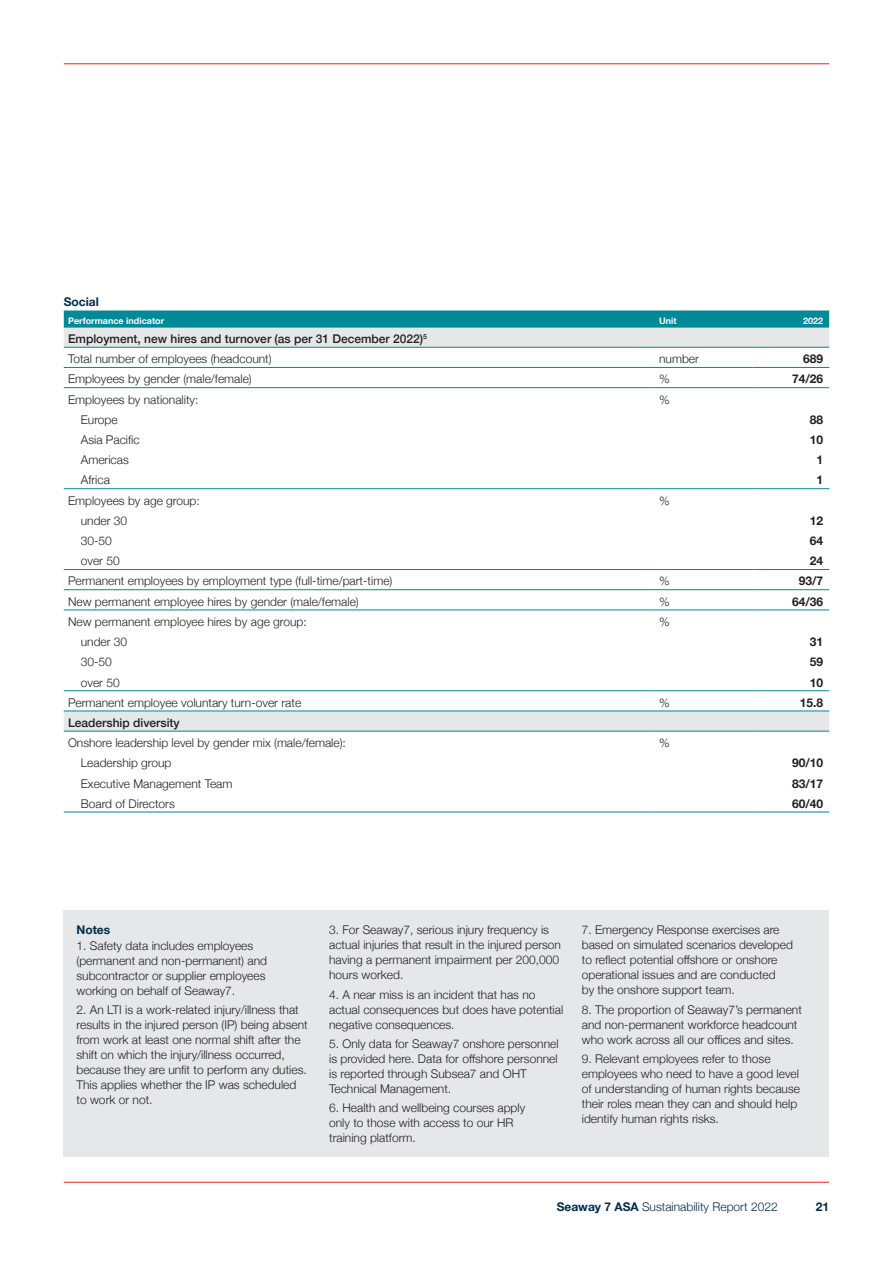
<style>
.page{position:relative;width:893px;height:1263px;background:#fff}
.page>*{position:absolute;margin:0;border:0;box-sizing:border-box;transform-origin:0 0}
.Bodytext{font:300 12px/15px "Helvetica Neue";color:#231f20}
.T-Text{font:300 12px "Helvetica Neue";color:#231f20}
.T-Text-Indent{font:300 12px "Helvetica Neue";color:#231f20}
.T-Text_bold{font:500 12px "Helvetica Neue";color:#231f20}
.T-Figure-Bold{font:700 12px "Helvetica Neue";color:#231f20}
.t1{font:300 12px "Helvetica Neue";color:#002b49}
.Heading_1_Space_Afte{font:700 12px "Helvetica Neue";color:#002b49}
.Heading_1{font:700 12px "Helvetica Neue";color:#002b49}
.T-ColHead-Left{font:700 9px "Helvetica Neue";color:#fff}
.T-ColHead-Bold{font:700 9px "Helvetica Neue";color:#fff}
.s1{font-weight:700}
</style>
<div class="page">
<div style="left:64px;top:910px;width:765px;height:247px;background:#e6e7e9"></div>
<svg style="left:64px;top:310px;width:765px;height:18px;background:#0c8e9a"></svg>
<svg style="left:64px;top:328px;width:765px;height:403px"></svg>
<hr style="left:64px;top:347px;width:591px;height:1px;background:#008996">
<hr style="left:655px;top:347px;width:98px;height:1px;background:#008996">
<hr style="left:753px;top:347px;width:76px;height:1px;background:#008996">
<hr style="left:64px;top:367px;width:591px;height:1px;background:#008996">
<hr style="left:655px;top:367px;width:98px;height:1px;background:#008996">
<hr style="left:753px;top:367px;width:76px;height:1px;background:#008996">
<hr style="left:64px;top:387px;width:591px;height:1px;background:#008996">
<hr style="left:655px;top:387px;width:98px;height:1px;background:#008996">
<hr style="left:753px;top:387px;width:76px;height:1px;background:#008996">
<hr style="left:64px;top:488px;width:591px;height:1px;background:#008996">
<hr style="left:655px;top:488px;width:98px;height:1px;background:#008996">
<hr style="left:753px;top:488px;width:76px;height:1px;background:#008996">
<hr style="left:64px;top:569px;width:591px;height:1px;background:#008996">
<hr style="left:655px;top:569px;width:98px;height:1px;background:#008996">
<hr style="left:753px;top:569px;width:76px;height:1px;background:#008996">
<hr style="left:64px;top:589px;width:591px;height:1px;background:#008996">
<hr style="left:655px;top:589px;width:98px;height:1px;background:#008996">
<hr style="left:753px;top:589px;width:76px;height:1px;background:#008996">
<hr style="left:64px;top:610px;width:591px;height:1px;background:#008996">
<hr style="left:655px;top:610px;width:98px;height:1px;background:#008996">
<hr style="left:753px;top:610px;width:76px;height:1px;background:#008996">
<hr style="left:64px;top:690px;width:591px;height:1px;background:#008996">
<hr style="left:655px;top:690px;width:98px;height:1px;background:#008996">
<hr style="left:753px;top:690px;width:76px;height:1px;background:#008996">
<hr style="left:64px;top:711px;width:591px;height:1px;background:#008996">
<hr style="left:655px;top:711px;width:98px;height:1px;background:#008996">
<hr style="left:753px;top:711px;width:76px;height:1px;background:#008996">
<hr style="left:64px;top:731px;width:591px;height:1px;background:#008996">
<hr style="left:655px;top:731px;width:98px;height:1px;background:#008996">
<hr style="left:753px;top:731px;width:76px;height:1px;background:#008996">
<hr style="left:64px;top:812px;width:591px;height:1px;background:#008996">
<hr style="left:655px;top:812px;width:98px;height:1px;background:#008996">
<hr style="left:753px;top:812px;width:76px;height:1px;background:#008996">
<hr style="left:64px;top:63px;width:765px;height:1px;background:#e72419">
<hr style="left:64px;top:1182px;width:765px;height:1px;background:#e72419">
<p class="Heading_1_Space_Afte" style="left:64px;top:293px;width:37px">Social</p>
<p class="T-ColHead-Left" style="left:68px;top:313px;width:98px">Performance indicator</p>
<p class="T-ColHead-Left" style="left:659px;top:313px;width:19px">Unit</p>
<p class="T-ColHead-Bold" style="left:803px;top:313px;width:22px">2022</p>
<p class="T-Text_bold" style="left:68px;top:329px;width:360px">Employment, new hires and turnover (as per 31 December 2022)<sup>5</sup></p>
<p class="T-Text" style="left:68px;top:349px;width:205px">Total number of employees (headcount)</p>
<p class="T-Text" style="left:659px;top:349px;width:41px">number</p>
<p class="T-Figure-Bold" style="left:803px;top:349px;width:22px">689</p>
<p class="T-Text" style="left:68px;top:369px;width:185px">Employees by gender (male/female)</p>
<p class="T-Text" style="left:659px;top:369px;width:12px">%</p>
<p class="T-Figure-Bold" style="left:792px;top:370px;width:33px">74/26</p>
<p class="T-Text" style="left:68px;top:390px;width:132px">Employees by nationality:</p>
<p class="T-Text" style="left:659px;top:390px;width:12px">%</p>
<p class="T-Text-Indent" style="left:81px;top:410px;width:38px">Europe</p>
<p class="T-Figure-Bold" style="left:810px;top:410px;width:15px">88</p>
<p class="T-Text-Indent" style="left:81px;top:430px;width:60px">Asia Pacific</p>
<p class="T-Figure-Bold" style="left:810px;top:430px;width:15px">10</p>
<p class="T-Text-Indent" style="left:81px;top:450px;width:50px">Americas</p>
<p class="T-Figure-Bold" style="left:817px;top:450px;width:8px">1</p>
<p class="T-Text-Indent" style="left:81px;top:470px;width:31px">Africa</p>
<p class="T-Figure-Bold" style="left:817px;top:471px;width:8px">1</p>
<p class="T-Text" style="left:68px;top:491px;width:133px">Employees by age group:</p>
<p class="T-Text" style="left:659px;top:491px;width:12px">%</p>
<p class="T-Text-Indent" style="left:81px;top:511px;width:48px">under 30</p>
<p class="T-Figure-Bold" style="left:810px;top:511px;width:15px">12</p>
<p class="T-Text-Indent" style="left:81px;top:531px;width:33px">30-50</p>
<p class="T-Figure-Bold" style="left:810px;top:531px;width:15px">64</p>
<p class="T-Text-Indent" style="left:81px;top:551px;width:40px">over 50</p>
<p class="T-Figure-Bold" style="left:810px;top:552px;width:15px">24</p>
<p class="T-Text" style="left:68px;top:571px;width:326px">Permanent employees by employment type (full-time/part-time)</p>
<p class="T-Text" style="left:659px;top:571px;width:12px">%</p>
<p class="T-Figure-Bold" style="left:799px;top:572px;width:26px">93/7</p>
<p class="T-Text" style="left:68px;top:592px;width:292px">New permanent employee hires by gender (male/female)</p>
<p class="T-Text" style="left:659px;top:592px;width:12px">%</p>
<p class="T-Figure-Bold" style="left:792px;top:592px;width:33px">64/36</p>
<p class="T-Text" style="left:68px;top:612px;width:240px">New permanent employee hires by age group:</p>
<p class="T-Text" style="left:659px;top:612px;width:12px">%</p>
<p class="T-Text-Indent" style="left:81px;top:632px;width:48px">under 30</p>
<p class="T-Figure-Bold" style="left:810px;top:632px;width:15px">31</p>
<p class="T-Text-Indent" style="left:81px;top:652px;width:33px">30-50</p>
<p class="T-Figure-Bold" style="left:810px;top:653px;width:15px">59</p>
<p class="T-Text-Indent" style="left:81px;top:672px;width:40px">over 50</p>
<p class="T-Figure-Bold" style="left:810px;top:673px;width:15px">10</p>
<p class="T-Text" style="left:68px;top:693px;width:235px">Permanent employee voluntary turn-over rate</p>
<p class="T-Text" style="left:659px;top:693px;width:12px">%</p>
<p class="T-Figure-Bold" style="left:800px;top:693px;width:25px">15.8</p>
<p class="T-Text_bold" style="left:68px;top:713px;width:113px">Leadership diversity</p>
<p class="T-Text" style="left:68px;top:733px;width:279px">Onshore leadership level by gender mix (male/female):</p>
<p class="T-Text" style="left:659px;top:733px;width:12px">%</p>
<p class="T-Text-Indent" style="left:81px;top:753px;width:92px">Leadership group</p>
<p class="T-Figure-Bold" style="left:792px;top:754px;width:33px">90/10</p>
<p class="T-Text-Indent" style="left:81px;top:773px;width:153px">Executive Management Team</p>
<p class="T-Figure-Bold" style="left:792px;top:774px;width:33px">83/17</p>
<p class="T-Text-Indent" style="left:81px;top:794px;width:96px">Board of Directors</p>
<p class="T-Figure-Bold" style="left:792px;top:794px;width:33px">60/40</p>
<p class="Heading_1" style="left:77px;top:921px;width:35px">Notes</p>
<p class="Bodytext" style="left:77px;top:937px;width:192px">1. Safety data includes employees (permanent and non-permanent) and subcontractor or supplier employees working on behalf of Seaway7.</p>
<p class="Bodytext" style="left:77px;top:1001px;width:233px">2. An LTI is a work-related injury/illness that results in the injured person (IP) being absent from work at least one normal shift after the shift on which the injury/illness occurred, because they are unfit to perform any duties.<br>This applies whether the IP was scheduled to work or not.</p>
<p class="Bodytext" style="left:329px;top:922px;width:233px">3. For Seaway7, serious injury frequency is actual injuries that result in the injured person having a permanent impairment per 200,000 hours worked.</p>
<p class="Bodytext" style="left:329px;top:986px;width:236px">4. A near miss is an incident that has no actual consequences but does have potential negative consequences.</p>
<p class="Bodytext" style="left:329px;top:1035px;width:231px">5. Only data for Seaway7 onshore personnel is provided here. Data for offshore personnel is reported through Subsea7 and OHT Technical Management.</p>
<p class="Bodytext" style="left:329px;top:1099px;width:198px">6. Health and wellbeing courses apply only to those with access to our HR training platform.</p>
<p class="Bodytext" style="left:582px;top:922px;width:213px">7. Emergency Response exercises are based on simulated scenarios developed to reflect potential offshore or onshore operational issues and are conducted<br>by the onshore support team.</p>
<p class="Bodytext" style="left:582px;top:1001px;width:222px">8. The proportion of Seaway7’s permanent and non-permanent workforce headcount who work across all our offices and sites.</p>
<p class="Bodytext" style="left:582px;top:1050px;width:220px">9. Relevant employees refer to those employees who need to have a good level of understanding of human rights because their roles mean they can and should help identify human rights risks.</p>
<p class="t1" style="left:557px;top:1197px;width:222px"><span class="s1">Seaway 7 ASA</span> Sustainability Report 2022</p>
<p class="Heading_1_Space_Afte" style="left:816px;top:1197px;width:15px">21</p>
</div>
